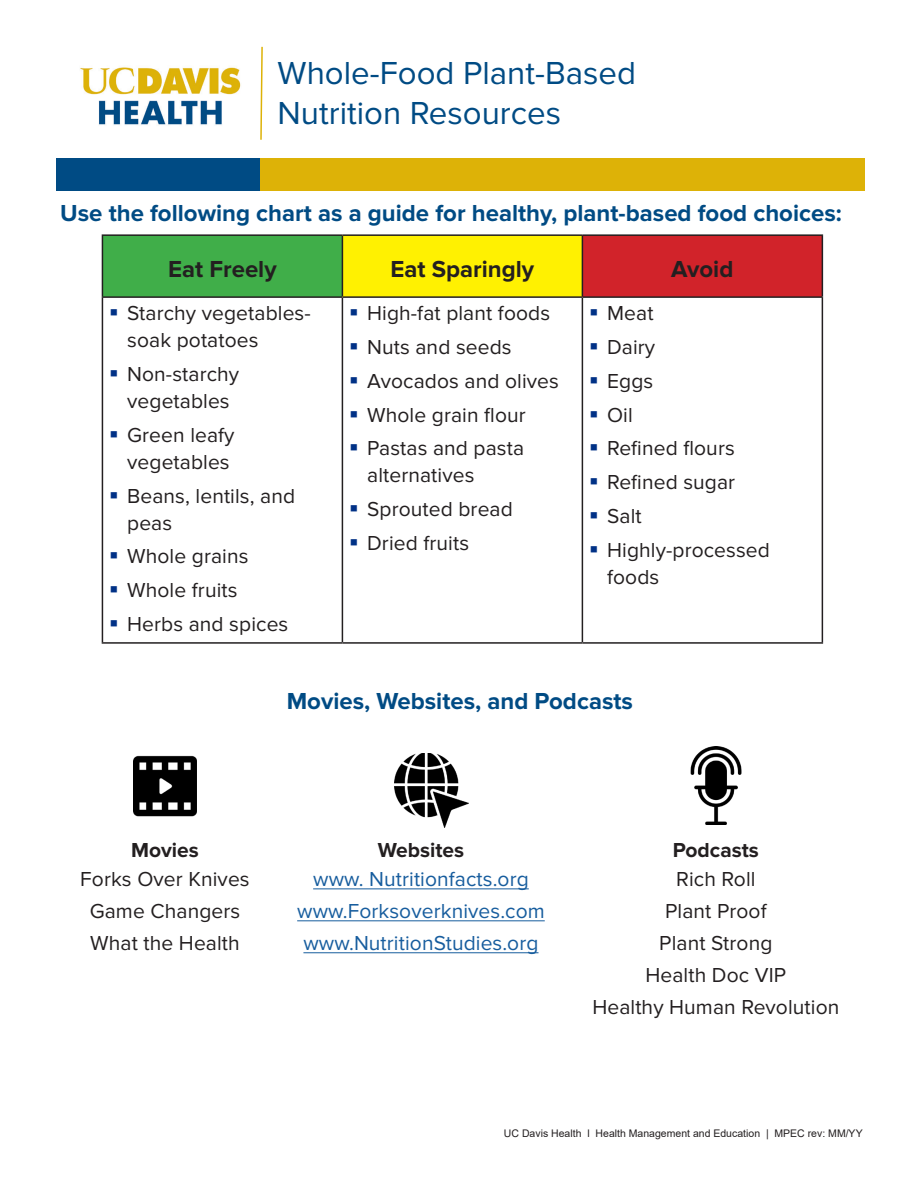
<style>
.page{position:relative;width:918px;height:1188px;background:#fff}
.page>*{position:absolute;margin:0;border:0;box-sizing:border-box;transform-origin:0 0}
.Handout_Header{font:33px "Proxima Nova";color:#004b84}
.Header_Brief_Text{font:700 24px "Proxima Nova";color:#004b84}
.Header_Brief_Text-2{font:700 24px "Proxima Nova";color:#231f20}
.Body_Text_-_San_Seri{font:21px/27px "Proxima Nova";letter-spacing:.005em;color:#231f20}
.Body_Text_-_San_Seri-2{font:21px "Proxima Nova";letter-spacing:.005em;color:#175d9e}
.Body_Text_SubHeader{font:700 21px "Proxima Nova";color:#231f20}
.t1{font:10.5px "Arial";color:#231f20}
</style>
<div class="page">
<img style="left:80px;top:67px;width:161px;height:58px">
<div style="left:56px;top:158px;width:204px;height:32px;background:#004b84"></div>
<div style="left:260px;top:158px;width:604px;height:32px;background:#ddb207"></div>
<svg style="left:260px;top:46px;width:3px;height:94px"></svg>
<div style="left:102px;top:235px;width:240px;height:62px;background:#40ae49"></div>
<div style="left:342px;top:235px;width:240px;height:62px;background:#fff101"></div>
<div style="left:582px;top:235px;width:240px;height:62px;background:#d1232a"></div>
<hr style="left:102px;top:234px;width:240px;height:2px;background:#231f20">
<hr style="left:102px;top:236px;width:1px;height:60px;background:#231f20">
<hr style="left:342px;top:234px;width:240px;height:2px;background:#231f20">
<hr style="left:342px;top:236px;width:1px;height:60px;background:#231f20">
<hr style="left:582px;top:234px;width:241px;height:2px;background:#231f20">
<hr style="left:582px;top:236px;width:1px;height:60px;background:#231f20">
<hr style="left:822px;top:236px;width:1px;height:60px;background:#231f20">
<hr style="left:102px;top:296px;width:240px;height:2px;background:#231f20">
<hr style="left:102px;top:298px;width:1px;height:344px;background:#231f20">
<hr style="left:342px;top:296px;width:240px;height:2px;background:#231f20">
<hr style="left:342px;top:298px;width:1px;height:344px;background:#231f20">
<hr style="left:582px;top:296px;width:241px;height:2px;background:#231f20">
<hr style="left:582px;top:298px;width:1px;height:344px;background:#231f20">
<hr style="left:822px;top:298px;width:1px;height:344px;background:#231f20">
<hr style="left:102px;top:642px;width:240px;height:2px;background:#231f20">
<hr style="left:342px;top:642px;width:240px;height:2px;background:#231f20">
<hr style="left:582px;top:642px;width:241px;height:2px;background:#231f20">
<img style="left:134px;top:755px;width:62px;height:62px">
<img style="left:394px;top:753px;width:75px;height:75px">
<img style="left:690px;top:747px;width:52px;height:78px">
<hr style="left:313px;top:889px;width:216px;height:1px;background:#175d9e">
<hr style="left:297px;top:921px;width:248px;height:1px;background:#175d9e">
<hr style="left:303px;top:953px;width:236px;height:1px;background:#175d9e">
<p class="Handout_Header" style="left:278px;top:54px;width:360px">Whole-Food Plant-Based</p>
<p class="Handout_Header" style="left:278px;top:94px;width:285px">Nutrition Resources</p>
<p class="Header_Brief_Text" style="left:60px;top:199px;width:783px">Use the following chart as a guide for healthy, plant-based food choices:</p>
<p class="Header_Brief_Text-2" style="left:168px;top:255px;width:110px">Eat Freely</p>
<p class="Header_Brief_Text-2" style="left:391px;top:255px;width:145px">Eat Sparingly</p>
<p class="Header_Brief_Text-2" style="left:671px;top:255px;width:64px">Avoid</p>
<p class="Body_Text_-_San_Seri" style="left:127px;top:301px;width:185px">Starchy vegetables&shy;soak potatoes</p>
<p class="Body_Text_-_San_Seri" style="left:127px;top:361px;width:114px">Non-starchy vegetables</p>
<p class="Body_Text_-_San_Seri" style="left:127px;top:422px;width:109px">Green leafy vegetables</p>
<p class="Body_Text_-_San_Seri" style="left:127px;top:483px;width:170px">Beans, lentils, and peas</p>
<p class="Body_Text_-_San_Seri" style="left:127px;top:544px;width:123px">Whole grains</p>
<p class="Body_Text_-_San_Seri" style="left:127px;top:577px;width:112px">Whole fruits</p>
<p class="Body_Text_-_San_Seri" style="left:127px;top:611px;width:163px">Herbs and spices</p>
<p class="Body_Text_-_San_Seri" style="left:367px;top:301px;width:185px">High-fat plant foods</p>
<p class="Body_Text_-_San_Seri" style="left:367px;top:334px;width:146px">Nuts and seeds</p>
<p class="Body_Text_-_San_Seri" style="left:367px;top:368px;width:193px">Avocados and olives</p>
<p class="Body_Text_-_San_Seri" style="left:367px;top:402px;width:160px">Whole grain flour</p>
<p class="Body_Text_-_San_Seri" style="left:367px;top:436px;width:158px">Pastas and pasta alternatives</p>
<p class="Body_Text_-_San_Seri" style="left:367px;top:496px;width:147px">Sprouted bread</p>
<p class="Body_Text_-_San_Seri" style="left:367px;top:530px;width:103px">Dried fruits</p>
<p class="Body_Text_-_San_Seri" style="left:607px;top:301px;width:48px">Meat</p>
<p class="Body_Text_-_San_Seri" style="left:607px;top:334px;width:50px">Dairy</p>
<p class="Body_Text_-_San_Seri" style="left:607px;top:368px;width:48px">Eggs</p>
<p class="Body_Text_-_San_Seri" style="left:607px;top:402px;width:27px">Oil</p>
<p class="Body_Text_-_San_Seri" style="left:607px;top:436px;width:129px">Refined flours</p>
<p class="Body_Text_-_San_Seri" style="left:607px;top:469px;width:130px">Refined sugar</p>
<p class="Body_Text_-_San_Seri" style="left:607px;top:503px;width:36px">Salt</p>
<p class="Body_Text_-_San_Seri" style="left:607px;top:537px;width:164px">Highly-processed foods</p>
<p class="Header_Brief_Text" style="left:287px;top:688px;width:348px">Movies, Websites, and Podcasts</p>
<p class="Body_Text_SubHeader" style="left:131px;top:838px;width:69px">Movies</p>
<p class="Body_Text_SubHeader" style="left:378px;top:838px;width:88px">Websites</p>
<p class="Body_Text_SubHeader" style="left:673px;top:838px;width:88px">Podcasts</p>
<p class="Body_Text_-_San_Seri" style="left:80px;top:866px;width:171px">Forks Over Knives</p>
<p class="Body_Text_-_San_Seri" style="left:90px;top:898px;width:152px">Game Changers</p>
<p class="Body_Text_-_San_Seri" style="left:90px;top:930px;width:151px">What the Health</p>
<p class="Body_Text_-_San_Seri-2" style="left:313px;top:867px;width:217px">www. Nutritionfacts.org</p>
<p class="Body_Text_-_San_Seri-2" style="left:297px;top:899px;width:249px">www.Forksoverknives.com</p>
<p class="Body_Text_-_San_Seri-2" style="left:303px;top:931px;width:237px">www.NutritionStudies.org</p>
<p class="Body_Text_-_San_Seri" style="left:676px;top:866px;width:81px">Rich Roll</p>
<p class="Body_Text_-_San_Seri" style="left:665px;top:898px;width:103px">Plant Proof</p>
<p class="Body_Text_-_San_Seri" style="left:659px;top:930px;width:115px">Plant Strong</p>
<p class="Body_Text_-_San_Seri" style="left:645px;top:962px;width:142px">Health Doc VIP</p>
<p class="Body_Text_-_San_Seri" style="left:592px;top:994px;width:249px">Healthy Human Revolution</p>
<p class="t1" style="left:504px;top:1126px;width:360px">UC Davis Health l Health Management and Education | MPEC rev: MM/YY</p>
</div>
